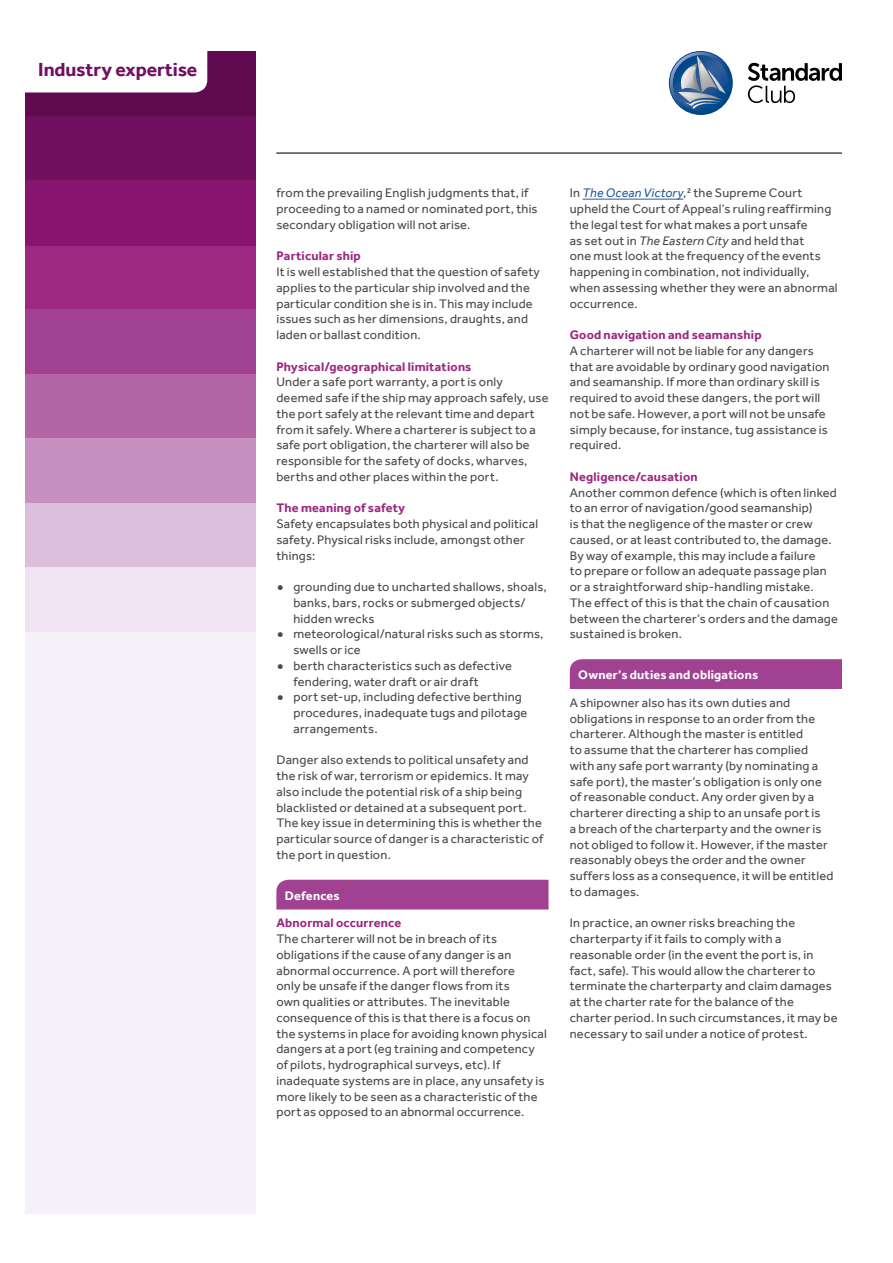
<style>
.page{position:relative;width:893px;height:1263px;background:#fff}
.page>*{position:absolute;margin:0;border:0;box-sizing:border-box;transform-origin:0 0}
.t1{font:700 19.5px "Effra";letter-spacing:-.005em;color:#71105f}
.t2{font:12.75px/15.8px "Effra";letter-spacing:.015em;color:#4a4948}
.t3{font:700 12.75px "Effra";letter-spacing:.015em;color:#9c2882}
.t4{font:700 12.75px "Effra";letter-spacing:.015em;color:#fff}
.s1{font-size:19.5px}
.s2{font-style:italic;color:#275b9b}
.s3{font-style:italic}
</style>
<div class="page">
<div style="left:26px;top:52px;width:230px;height:1161px;background:#f6f0f8"></div>
<div style="left:26px;top:567px;width:230px;height:64px;background:#f0e4f2"></div>
<div style="left:26px;top:502px;width:230px;height:65px;background:#dbbfdd"></div>
<div style="left:26px;top:438px;width:230px;height:64px;background:#c691c1"></div>
<div style="left:26px;top:373px;width:230px;height:65px;background:#b365a5"></div>
<div style="left:26px;top:309px;width:230px;height:64px;background:#a04191"></div>
<div style="left:26px;top:244px;width:230px;height:65px;background:#9c2882"></div>
<div style="left:26px;top:180px;width:230px;height:65px;background:#871570"></div>
<div style="left:26px;top:115px;width:230px;height:65px;background:#71105f"></div>
<div style="left:26px;top:51px;width:230px;height:64px;background:#600b50"></div>
<div style="left:26px;top:51px;width:181px;height:41px;background:#fff"></div>
<svg style="left:748px;top:63px;width:94px;height:40px"></svg>
<svg style="left:669px;top:51px;width:64px;height:64px"></svg>
<svg style="left:670px;top:52px;width:62px;height:62px"></svg>
<svg style="left:673px;top:55px;width:56px;height:56px"></svg>
<svg style="left:678px;top:55px;width:49px;height:54px;background:#5f81a8"></svg>
<hr style="left:276px;top:152px;width:566px;height:2px;background:#4a4948">
<div style="left:276px;top:880px;width:273px;height:29px;background:#a04191"></div>
<hr style="left:582px;top:199px;width:101px;height:1px;background:#275b9b">
<div style="left:570px;top:659px;width:272px;height:30px;background:#a04191"></div>
<h1 class="t1" style="left:38px;top:58px;width:161px">Industry expertise</h1>
<p class="t2" style="left:276px;top:185px;width:263px">from the prevailing English judgments that, if proceeding to a named or nominated port, this secondary obligation will not arise.</p>
<p class="t3" style="left:276px;top:248px;width:86px">Particular ship</p>
<p class="t2" style="left:276px;top:264px;width:265px">It is well established that the question of safety applies to the particular ship involved and the particular condition she is in. This may include issues such as her dimensions, draughts, and laden or ballast condition.</p>
<p class="t3" style="left:276px;top:358px;width:197px">Physical/geographical limitations</p>
<p class="t2" style="left:276px;top:374px;width:274px">Under a safe port warranty, a port is only deemed safe if the ship may approach safely, use the port safely at the relevant time and depart from it safely. Where a charterer is subject to a safe port obligation, the charterer will also be responsible for the safety of docks, wharves, berths and other places within the port.</p>
<p class="t3" style="left:276px;top:500px;width:130px">The meaning of safety</p>
<p class="t2" style="left:276px;top:516px;width:263px">Safety encapsulates both physical and political safety. Physical risks include, amongst other things:</p>
<p class="t2" style="left:293px;top:579px;width:255px;text-indent:-17px"><span class="s1">•</span> grounding due to uncharted shallows, shoals, banks, bars, rocks or submerged objects/ hidden wrecks</p>
<p class="t2" style="left:293px;top:626px;width:252px;text-indent:-17px"><span class="s1">•</span> meteorological/natural risks such as storms, swells or ice</p>
<p class="t2" style="left:293px;top:657px;width:220px;text-indent:-17px"><span class="s1">•</span> berth characteristics such as defective fendering, water draft or air draft</p>
<p class="t2" style="left:293px;top:689px;width:236px;text-indent:-17px"><span class="s1">•</span> port set-up, including defective berthing procedures, inadequate tugs and pilotage arrangements.</p>
<p class="t2" style="left:276px;top:752px;width:268px">Danger also extends to political unsafety and the risk of war, terrorism or epidemics. It may also include the potential risk of a ship being blacklisted or detained at a subsequent port.<br>The key issue in determining this is whether the particular source of danger is a characteristic of the port in question.</p>
<p class="t4" style="left:285px;top:888px;width:56px">Defences</p>
<p class="t3" style="left:276px;top:915px;width:126px">Abnormal occurrence</p>
<p class="t2" style="left:276px;top:931px;width:272px">The charterer will not be in breach of its obligations if the cause of any danger is an abnormal occurrence. A port will therefore<br>only be unsafe if the danger flows from its<br>own qualities or attributes. The inevitable consequence of this is that there is a focus on the systems in place for avoiding known physical dangers at a port (eg training and competency of pilots, hydrographical surveys, etc). If inadequate systems are in place, any unsafety is more likely to be seen as a characteristic of the port as opposed to an abnormal occurrence.</p>
<p class="t2" style="left:570px;top:185px;width:269px">In <span class="s2">The Ocean Victory</span>,<sup>2</sup> the Supreme Court upheld the Court of Appeal’s ruling reaffirming the legal test for what makes a port unsafe<br>as set out in <span class="s3">The Eastern City</span> and held that<br>one must look at the frequency of the events happening in combination, not individually, when assessing whether they were an abnormal occurrence.</p>
<p class="t3" style="left:570px;top:327px;width:193px">Good navigation and seamanship</p>
<p class="t2" style="left:570px;top:342px;width:261px">A charterer will not be liable for any dangers that are avoidable by ordinary good navigation and seamanship. If more than ordinary skill is required to avoid these dangers, the port will not be safe. However, a port will not be unsafe simply because, for instance, tug assistance is required.</p>
<p class="t3" style="left:570px;top:469px;width:129px">Negligence/causation</p>
<p class="t2" style="left:570px;top:484px;width:270px">Another common defence (which is often linked to an error of navigation/good seamanship)<br>is that the negligence of the master or crew caused, or at least contributed to, the damage.<br>By way of example, this may include a failure<br>to prepare or follow an adequate passage plan or a straightforward ship-handling mistake.<br>The effect of this is that the chain of causation between the charterer’s orders and the damage sustained is broken.</p>
<p class="t4" style="left:578px;top:667px;width:181px">Owner’s duties and obligations</p>
<p class="t2" style="left:570px;top:694px;width:265px">A shipowner also has its own duties and obligations in response to an order from the charterer. Although the master is entitled<br>to assume that the charterer has complied with any safe port warranty (by nominating a safe port), the master’s obligation is only one of reasonable conduct. Any order given by a charterer directing a ship to an unsafe port is<br>a breach of the charterparty and the owner is not obliged to follow it. However, if the master reasonably obeys the order and the owner suffers loss as a consequence, it will be entitled to damages.</p>
<p class="t2" style="left:570px;top:915px;width:269px">In practice, an owner risks breaching the charterparty if it fails to comply with a reasonable order (in the event the port is, in fact, safe). This would allow the charterer to terminate the charterparty and claim damages at the charter rate for the balance of the charter period. In such circumstances, it may be necessary to sail under a notice of protest.</p>
</div>
